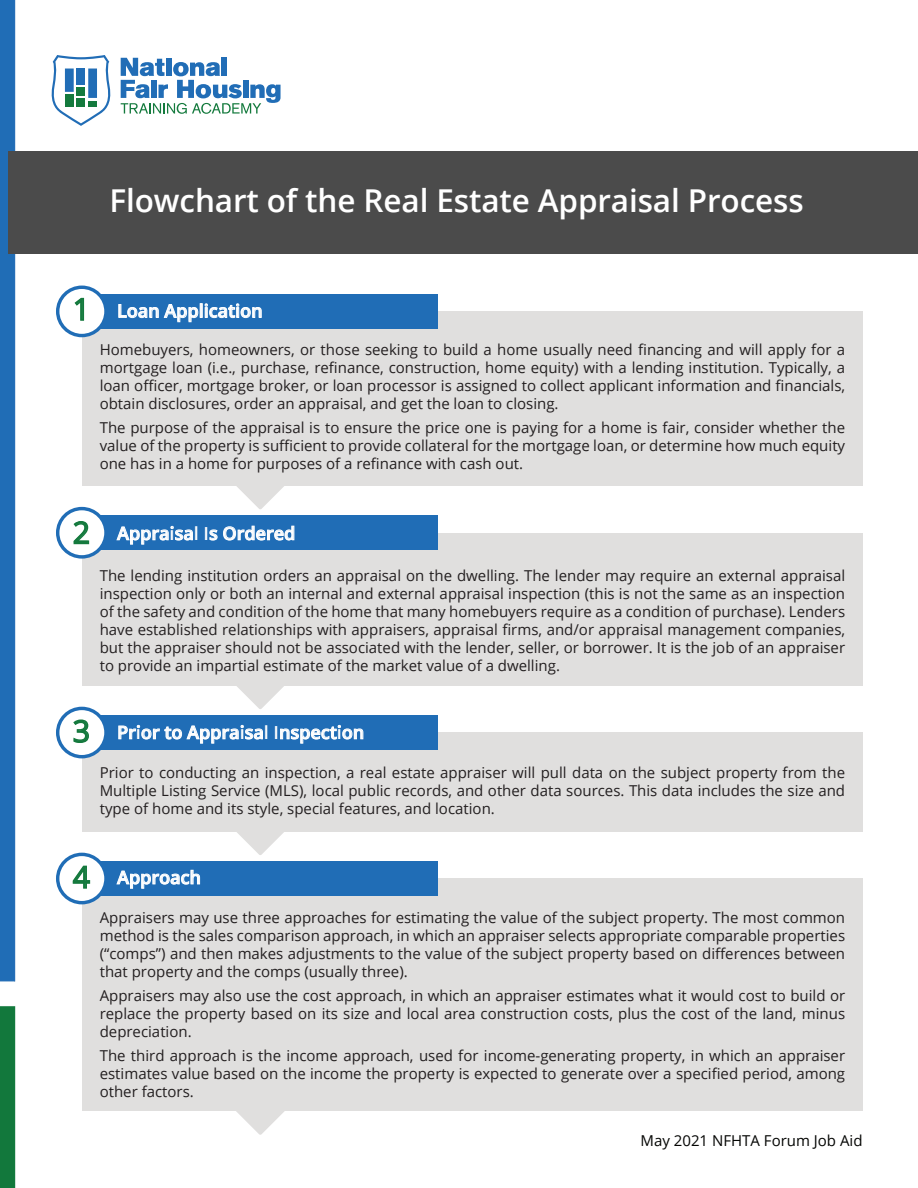
<style>
.page{position:relative;width:918px;height:1188px;background:#fff}
.page>*{position:absolute;margin:0;border:0;box-sizing:border-box;transform-origin:0 0}
.t1{font:600 31.5px "Open Sans";letter-spacing:-.005em;color:#fff}
.t2{font:600 18px "Open Sans";color:#fff}
.t3{font:15px/18px "Open Sans";color:#231f20;text-align:justify}
.t4{font:15px "Open Sans";color:#040503}
.s1{font-weight:400;font-size:30px;color:#147a3d}
</style>
<div class="page">
<div style="left:82px;top:311px;width:781px;height:174px;background:#e0dfde"></div>
<div style="left:82px;top:294px;width:356px;height:34px;background:#206db6"></div>
<div style="left:82px;top:533px;width:781px;height:152px;background:#e0dfde"></div>
<div style="left:82px;top:732px;width:781px;height:99px;background:#e0dfde"></div>
<div style="left:82px;top:878px;width:781px;height:233px;background:#e0dfde"></div>
<img style="left:0;top:0;width:22px;height:1188px">
<svg style="left:51px;top:55px;width:60px;height:71px"></svg>
<svg style="left:121px;top:58px;width:160px;height:56px"></svg>
<div style="left:65px;top:69px;width:9px;height:23px;background:#216db6"></div>
<div style="left:65px;top:95px;width:9px;height:12px;background:#147a3d"></div>
<div style="left:88px;top:69px;width:9px;height:29px;background:#216db6"></div>
<div style="left:88px;top:101px;width:9px;height:6px;background:#147a3d"></div>
<div style="left:77px;top:69px;width:8px;height:16px;background:#216db6"></div>
<div style="left:77px;top:99px;width:8px;height:8px;background:#147a3d"></div>
<div style="left:77px;top:88px;width:8px;height:8px;background:#147a3d"></div>
<div style="left:8px;top:152px;width:909px;height:102px;background:#4b4b4b"></div>
<svg style="left:118px;top:303px;width:144px;height:19px"></svg>
<div style="left:58px;top:287px;width:48px;height:49px;background:#fff;border-radius:50%"></div>
<svg style="left:74px;top:297px;width:11px;height:24px"></svg>
<svg style="left:236px;top:485px;width:49px;height:24px"></svg>
<div style="left:82px;top:516px;width:356px;height:34px;background:#206db6"></div>
<svg style="left:117px;top:525px;width:76px;height:20px"></svg>
<svg style="left:209px;top:529px;width:8px;height:11px"></svg>
<svg style="left:223px;top:526px;width:71px;height:14px"></svg>
<div style="left:58px;top:509px;width:48px;height:48px;background:#fff;border-radius:50%"></div>
<div style="left:56px;top:507px;width:52px;height:52px;border:3px solid #206db6;border-radius:50%"></div>
<svg style="left:73px;top:521px;width:17px;height:24px"></svg>
<svg style="left:236px;top:685px;width:49px;height:24px"></svg>
<div style="left:82px;top:715px;width:356px;height:35px;background:#206db6"></div>
<svg style="left:118px;top:724px;width:145px;height:20px"></svg>
<svg style="left:280px;top:725px;width:83px;height:19px"></svg>
<div style="left:58px;top:708px;width:48px;height:49px;background:#fff;border-radius:50%"></div>
<div style="left:56px;top:707px;width:52px;height:51px;border:3px solid #206db6;border-radius:50%"></div>
<svg style="left:73px;top:719px;width:16px;height:24px"></svg>
<svg style="left:236px;top:831px;width:49px;height:24px"></svg>
<div style="left:82px;top:861px;width:356px;height:35px;background:#206db6"></div>
<svg style="left:117px;top:869px;width:83px;height:20px"></svg>
<div style="left:58px;top:854px;width:48px;height:49px;background:#fff;border-radius:50%"></div>
<div style="left:56px;top:853px;width:52px;height:51px;border:3px solid #206db6;border-radius:50%"></div>
<svg style="left:72px;top:865px;width:19px;height:24px"></svg>
<svg style="left:236px;top:1111px;width:49px;height:24px"></svg>
<div style="left:56px;top:286px;width:52px;height:51px;border:3px solid #206db6;border-radius:50%"></div>
<p class="t1" style="left:110px;top:179px;width:696px">Flowchart of the Real Estate Appraisal Process</p>
<p class="t2" style="left:73px;top:299px;width:191px"><span class="s1">1</span> Loan Application</p>
<p class="t3" style="left:100px;top:341px;width:747px">Homebuyers, homeowners, or those seeking to build a home usually need financing and will apply for a mortgage loan (i.e., purchase, refinance, construction, home equity) with a lending institution. Typically, a loan officer, mortgage broker, or loan processor is assigned to collect applicant information and financials, obtain disclosures, order an appraisal, and get the loan to closing.</p>
<p class="t3" style="left:100px;top:419px;width:747px">The purpose of the appraisal is to ensure the price one is paying for a home is fair, consider whether the value of the property is sufficient to provide collateral for the mortgage loan, or determine how much equity one has in a home for purposes of a refinance with cash out.</p>
<p class="t2" style="left:73px;top:521px;width:224px"><span class="s1">2</span> Appraisal Is Ordered</p>
<p class="t3" style="left:100px;top:566px;width:747px">The lending institution orders an appraisal on the dwelling. The lender may require an external appraisal inspection only or both an internal and external appraisal inspection (this is not the same as an inspection of the safety and condition of the home that many homebuyers require as a condition of purchase). Lenders have established relationships with appraisers, appraisal firms, and/or appraisal management companies, but the appraiser should not be associated with the lender, seller, or borrower. It is the job of an appraiser to provide an impartial estimate of the market value of a dwelling.</p>
<p class="t2" style="left:73px;top:720px;width:293px"><span class="s1">3</span> Prior to Appraisal Inspection</p>
<p class="t3" style="left:100px;top:763px;width:747px">Prior to conducting an inspection, a real estate appraiser will pull data on the subject property from the Multiple Listing Service (MLS), local public records, and other data sources. This data includes the size and type of home and its style, special features, and location.</p>
<p class="t2" style="left:73px;top:865px;width:130px"><span class="s1">4</span> Approach</p>
<p class="t3" style="left:100px;top:908px;width:747px">Appraisers may use three approaches for estimating the value of the subject property. The most common method is the sales comparison approach, in which an appraiser selects appropriate comparable properties (“comps”) and then makes adjustments to the value of the subject property based on differences between that property and the comps (usually three).</p>
<p class="t3" style="left:100px;top:986px;width:747px">Appraisers may also use the cost approach, in which an appraiser estimates what it would cost to build or replace the property based on its size and local area construction costs, plus the cost of the land, minus depreciation.</p>
<p class="t3" style="left:100px;top:1046px;width:747px">The third approach is the income approach, used for income-generating property, in which an appraiser estimates value based on the income the property is expected to generate over a specified period, among other factors.</p>
<p class="t4" style="left:641px;top:1130px;width:223px">May 2021 NFHTA Forum Job Aid</p>
</div>
